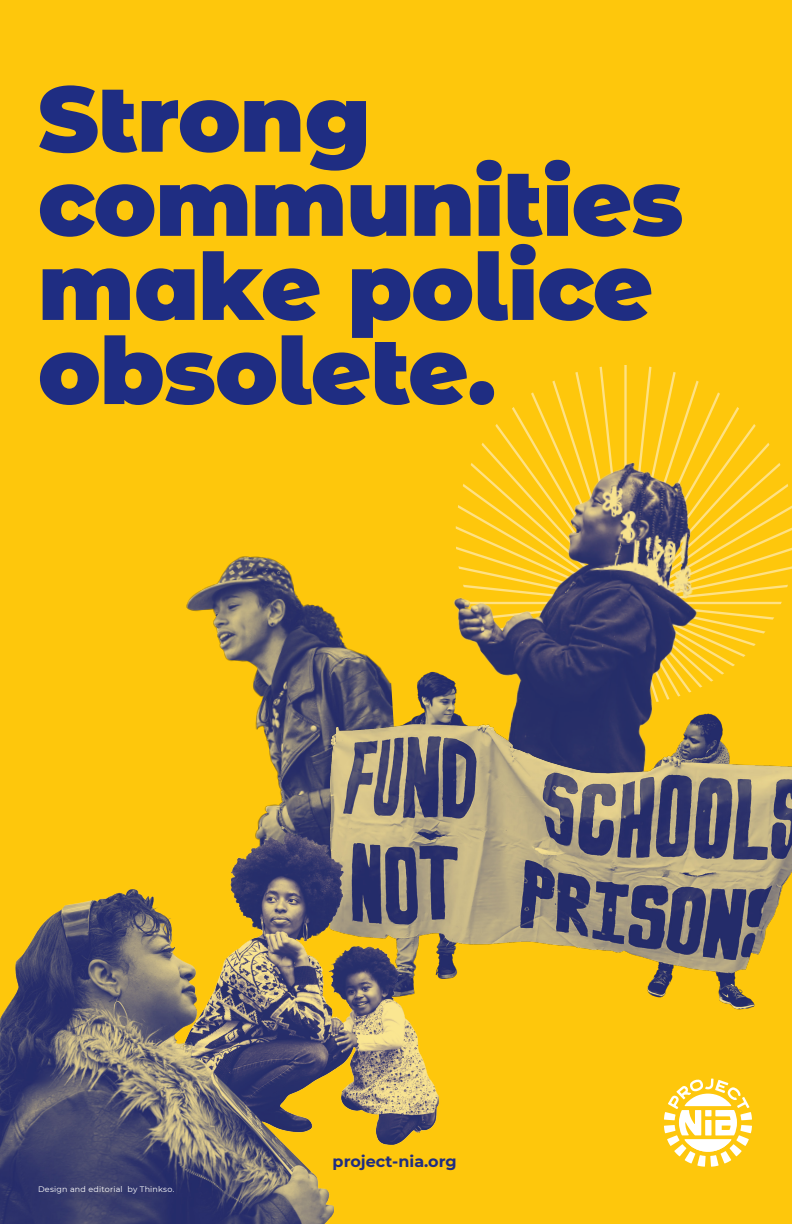
<style>
.page{position:relative;width:792px;height:1224px;background:#fec70c}
.page>*{position:absolute;margin:0;border:0;box-sizing:border-box;transform-origin:0 0}
.t1{font:900 92.6px/84.1px "Montserrat Alternates";letter-spacing:-.01em;color:#1f2d82}
.t2{font:700 16px "Montserrat";color:#1f2d82}
.t3{font:8px "Montserrat";letter-spacing:.025em;color:#fff}
</style>
<div class="page">
<svg style="left:531px;top:365px;width:261px;height:269px"></svg>
<img style="left:453px;top:398px;width:306px;height:263px">
<img style="left:186px;top:556px;width:187px;height:272px">
<img style="left:311px;top:661px;width:481px;height:349px">
<img style="left:230px;top:828px;width:213px;height:317px">
<img style="left:0;top:885px;width:334px;height:339px">
<svg style="left:664px;top:1079px;width:88px;height:88px"></svg>
<p class="t1" style="left:38px;top:76px;width:647px">Strong communities make police obsolete.</p>
<p class="t3" style="left:38px;top:1184px;width:138px">Design and editorial by Thinkso.</p>
<p class="t2" style="left:333px;top:1151px;width:126px">project-nia.org</p>
</div>
